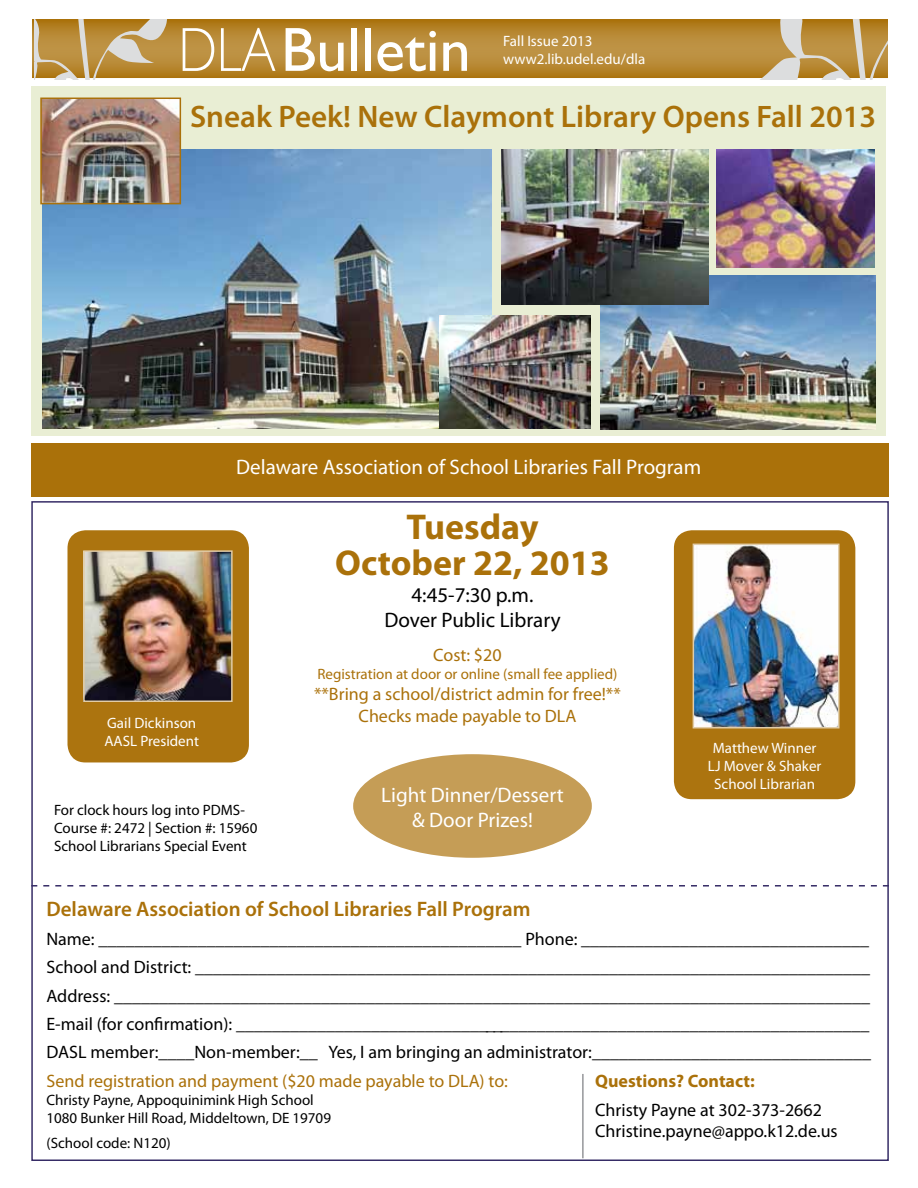
<style>
.page{position:relative;width:918px;height:1188px;background:#fff}
.page>*{position:absolute;margin:0;border:0;box-sizing:border-box;transform-origin:0 0}
.t1{font:62.7px "Gill Sans";color:#fff}
.t2{font:700 36px/36px "Myriad Pro";color:#aa710a;text-align:center}
.t3{font:600 31.2px "Myriad Pro";color:#aa710a}
.t4{font:21px/25.2px "Myriad Pro";color:#fff;text-align:center}
.t5{font:600 21px "Myriad Pro";color:#aa710a}
.t6{font:21px/25.2px "Myriad Pro";color:#000;text-align:center}
.t7{font:18px/28.3px "Myriad Pro";color:#000;text-align:justify}
.t8{font:18px/21.6px "Myriad Pro";color:#aa710a;text-align:center}
.t9{font:700 18px "Myriad Pro";color:#aa710a}
.t10{font:15px/18px "Myriad Pro";color:#000}
.t11{font:15px/18px "Myriad Pro";color:#fff}
.t12{font:15px "Myriad Pro";color:#aa710a}
.s1{font-weight:300}
</style>
<div class="page">
<div style="left:68px;top:530px;width:181px;height:232px;background:#ac740f;border-radius:18px"></div>
<div style="left:674px;top:530px;width:181px;height:269px;background:#ac740f;border-radius:18px"></div>
<div style="left:31px;top:443px;width:858px;height:53px;background:#aa710a"></div>
<div style="left:31px;top:86px;width:855px;height:350px;background:#e9eed4"></div>
<div style="left:353px;top:754px;width:239px;height:104px;background:#c59d56;border-radius:50%"></div>
<hr style="left:582px;top:1074px;width:2px;height:84px;background:#95979a">
<svg style="left:31px;top:885px;width:858px;height:2px"></svg>
<svg style="left:32px;top:19px;width:713px;height:59px;background:#b68730"></svg>
<svg style="left:745px;top:19px;width:143px;height:61px;background:#c19d5d"></svg>
<svg style="left:35px;top:19px;width:132px;height:61px;background:#c19d5e"></svg>
<img style="left:601px;top:275px;width:275px;height:155px">
<img style="left:42px;top:149px;width:449px;height:280px">
<img style="left:717px;top:149px;width:157px;height:118px">
<img style="left:502px;top:150px;width:207px;height:155px">
<img style="left:440px;top:315px;width:151px;height:114px">
<img style="left:43px;top:101px;width:135px;height:100px">
<div style="left:40px;top:98px;width:141px;height:106px;border:2px solid #aa710a"></div>
<img style="left:86px;top:553px;width:144px;height:146px">
<div style="left:83px;top:550px;width:150px;height:152px;border:2px solid #e1cca7"></div>
<img style="left:696px;top:547px;width:141px;height:178px">
<div style="left:693px;top:544px;width:147px;height:184px;border:2px solid #e1cda9"></div>
<h1 class="t1" style="left:179px;top:13px;width:294px"><span class="s1">DLA</span>Bulletin</h1>
<p class="t11" style="left:503px;top:32px;width:91px">Fall Issue 2013</p>
<p class="t11" style="left:503px;top:50px;width:143px">www2.lib.udel.edu/dla</p>
<h3 class="t3" style="left:190px;top:97px;width:688px">Sneak Peek! New Claymont Library Opens Fall 2013</h3>
<p class="t4" style="left:236px;top:454px;width:467px">Delaware Association of School Libraries Fall Program</p>
<p class="t11" style="left:104px;top:714px;width:96px">Gail Dickinson<br>AASL President</p>
<p class="t10" style="left:54px;top:801px;width:205px">For clock hours log into PDMS-<br>Course #: 2472 | Section #: 15960<br>School Librarians Special Event</p>
<h2 class="t2" style="left:335px;top:508px;width:276px">Tuesday<br>October 22, 2013</h2>
<p class="t6" style="left:384px;top:582px;width:178px">4:45-7:30 p.m.<br>Dover Public Library</p>
<p class="t8" style="left:433px;top:643px;width:70px">Cost: $20</p>
<p class="t12" style="left:317px;top:664px;width:302px">Registration at door or online (small fee applied)</p>
<p class="t8" style="left:314px;top:683px;width:308px">**Bring a school/district admin for free!**<br>Checks made payable to DLA</p>
<p class="t4" style="left:381px;top:782px;width:184px">Light Dinner/Dessert &amp; Door Prizes!</p>
<p class="t5" style="left:46px;top:896px;width:486px">Delaware Association of School Libraries Fall Program</p>
<p class="t11" style="left:708px;top:739px;width:115px;text-align:center">Matthew Winner<br>LJ Mover &amp; Shaker<br>School Librarian</p>
<p class="t7" style="left:46px;top:925px;width:826px">Name: _______________________________________________ Phone: ________________________________ School and District: ___________________________________________________________________________ Address: ____________________________________________________________________________________ E-mail (for confirmation): _______________________________________________________________________ DASL member:____Non-member:__ Yes, I am bringing an administrator:_______________________________</p>
<p class="t8" style="left:46px;top:1070px;width:463px">Send registration and payment ($20 made payable to DLA) to:</p>
<p class="t10" style="left:46px;top:1090px;width:286px">Christy Payne, Appoquinimink High School<br>1080 Bunker Hill Road, Middeltown, DE 19709</p>
<p class="t10" style="left:46px;top:1133px;width:126px">(School code: N120)</p>
<p class="t9" style="left:595px;top:1070px;width:161px">Questions? Contact:</p>
<p class="t7" style="left:595px;top:1099px;width:244px;line-height:21.6px">Christy Payne at 302-373-2662<br>Christine.payne@appo.k12.de.us</p>
</div>
